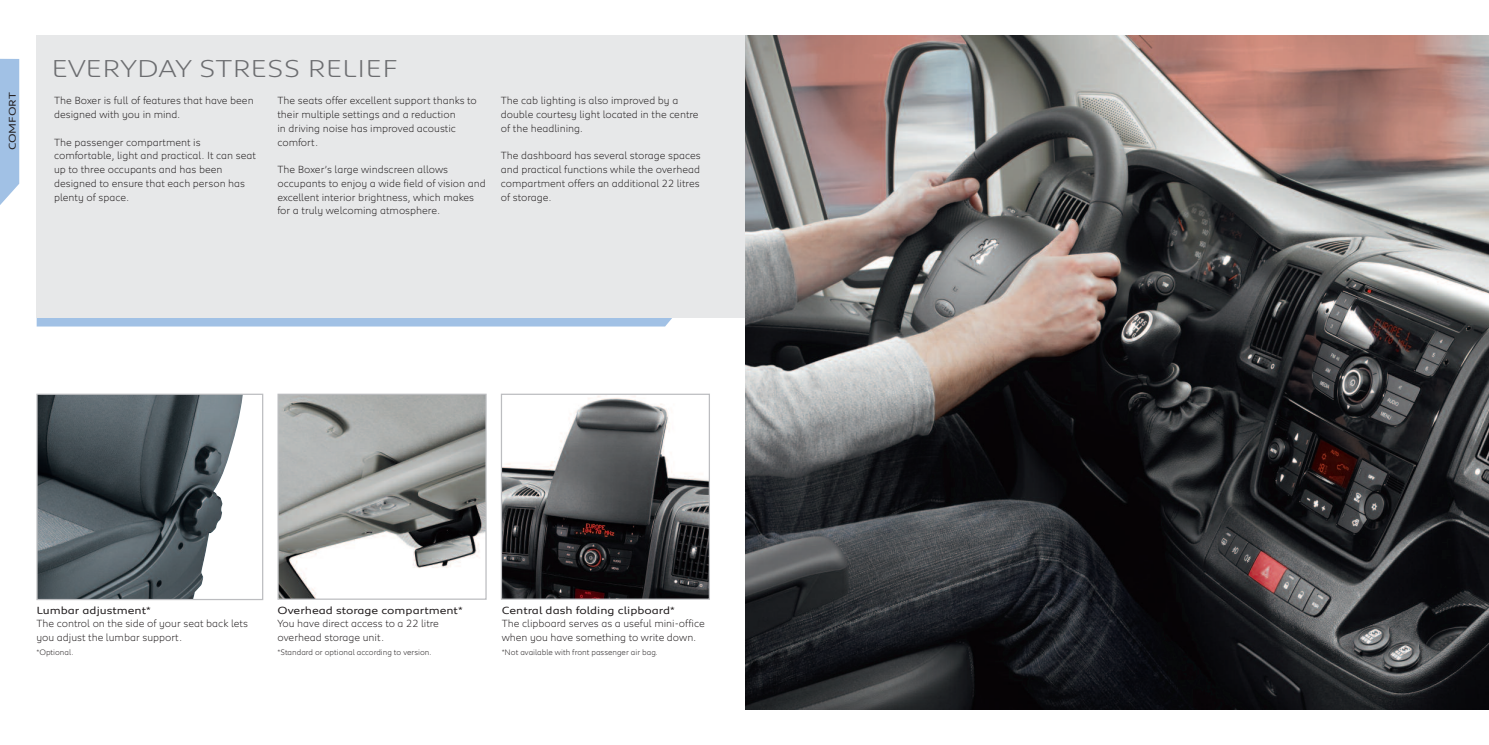
<style>
.page{position:relative;width:1489px;height:745px;background:#fff}
.page>*{position:absolute;margin:0;border:0;box-sizing:border-box;transform-origin:0 0}
.t1{font:300 25px "Peugeot Expanded";color:#6c6d70}
.t2{font:300 10.62px/13.8px "Peugeot";color:#231f20}
.t3{font:10.62px "Peugeot Expanded";color:#231f20}
.t4{font:10px "Peugeot Expanded";color:#231f20}
.t5{font:300 8.12px "Peugeot";color:#231f20}
</style>
<div class="page">
<svg style="left:0;top:59px;width:19px;height:146px;background:#a7c5e6"></svg>
<div style="left:37px;top:318px;width:635px;height:8px;background:#a1c1e5"></div>
<div style="left:36px;top:36px;width:709px;height:282px;background:#e7e8e9"></div>
<img style="left:745px;top:36px;width:743px;height:673px">
<img style="left:38px;top:395px;width:205px;height:202px">
<div style="left:36px;top:393px;width:227px;height:206px;border:1px solid #bcbdc0"></div>
<img style="left:279px;top:395px;width:205px;height:202px">
<div style="left:277px;top:393px;width:209px;height:206px;border:1px solid #bcbdc0"></div>
<img style="left:503px;top:396px;width:205px;height:201px">
<div style="left:501px;top:393px;width:209px;height:206px;border:1px solid #bcbdc0"></div>
<p class="t4" style="left:9px;top:150px;width:60px;rotate:-90deg">COMFORT</p>
<h1 class="t1" style="left:51px;top:60px;width:348px">EVERYDAY STRESS RELIEF</h1>
<p class="t2" style="left:54px;top:95px;width:201px">The Boxer is full of features that have been designed with you in mind.</p>
<p class="t2" style="left:54px;top:136px;width:203px">The passenger compartment is comfortable, light and practical. It can seat up to three occupants and has been designed to ensure that each person has plenty of space.</p>
<p class="t2" style="left:277px;top:95px;width:201px">The seats offer excellent support thanks to their multiple settings and a reduction<br>in driving noise has improved acoustic comfort.</p>
<p class="t2" style="left:277px;top:163px;width:210px">The Boxer’s large windscreen allows occupants to enjoy a wide field of vision and excellent interior brightness, which makes for a truly welcoming atmosphere.</p>
<p class="t2" style="left:501px;top:95px;width:199px">The cab lighting is also improved by a double courtesy light located in the centre of the headlining.</p>
<p class="t2" style="left:501px;top:150px;width:201px;text-align:justify">The dashboard has several storage spaces and practical functions while the overhead compartment offers an additional 22 litres of storage.</p>
<p class="t3" style="left:36px;top:606px;width:116px">Lumbar adjustment*</p>
<p class="t2" style="left:36px;top:617px;width:213px">The control on the side of your seat back lets you adjust the lumbar support.</p>
<p class="t5" style="left:36px;top:649px;width:39px">*Optional.</p>
<p class="t3" style="left:277px;top:606px;width:187px">Overhead storage compartment*</p>
<p class="t2" style="left:277px;top:617px;width:163px">You have direct access to a 22 litre overhead storage unit.</p>
<p class="t5" style="left:277px;top:649px;width:155px">*Standard or optional according to version.</p>
<p class="t3" style="left:501px;top:606px;width:175px">Central dash folding clipboard*</p>
<p class="t2" style="left:501px;top:617px;width:204px">The clipboard serves as a useful mini-office when you have something to write down.</p>
<p class="t5" style="left:501px;top:649px;width:158px">*Not available with front passenger air bag.</p>
</div>
